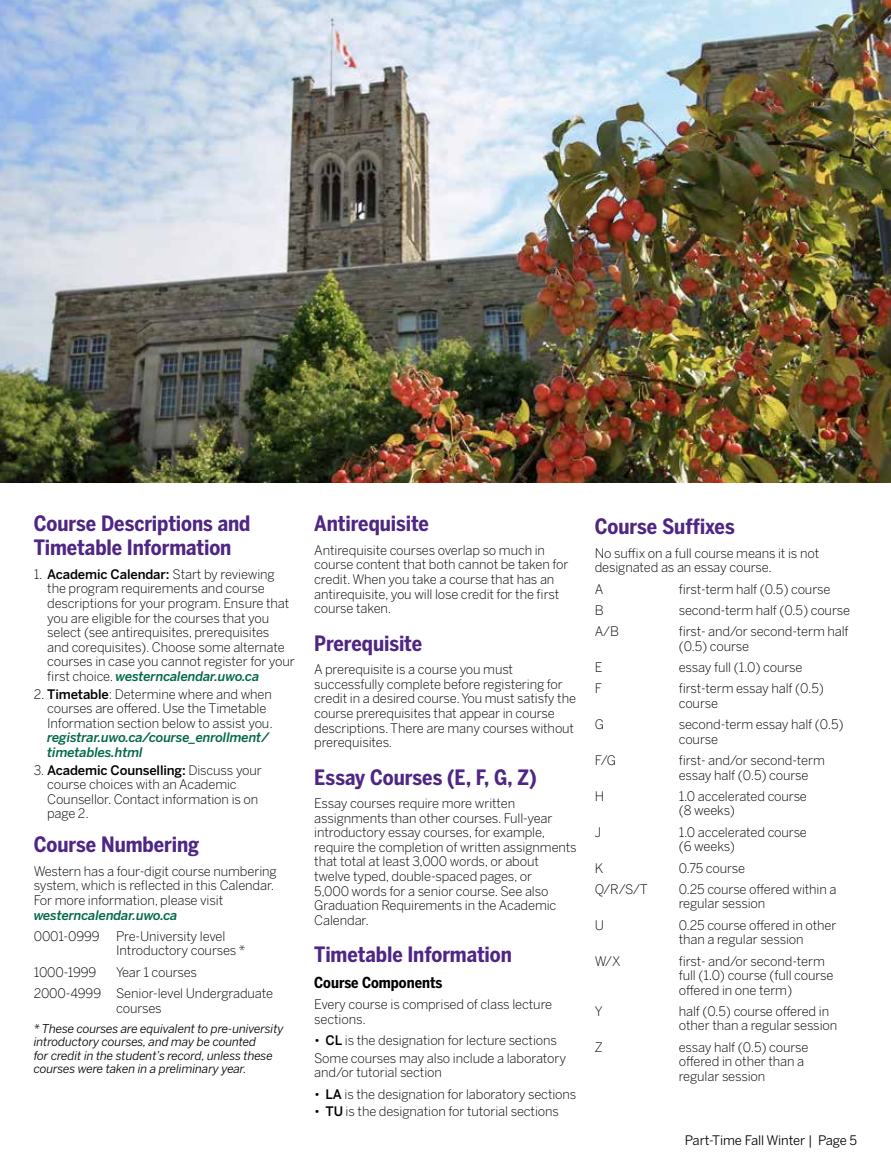
<style>
.page{position:relative;width:891px;height:1161px;background:#fff}
.page>*{position:absolute;margin:0;border:0;box-sizing:border-box;transform-origin:0 0}
.t1{font:700 21px/24px "Benton Sans Cond";letter-spacing:-.005em;color:#4f2683}
.t2{font:700 15px "Benton Sans Cond";color:#000}
.t3{font:300 13.05px/14.5px "Benton Sans";letter-spacing:-.01em;color:#000}
.t4{font:italic 500 13.05px/14.5px "Benton Sans";letter-spacing:-.01em;color:#006845}
.t5{font:13.05px "Benton Sans";letter-spacing:-.01em;color:#000}
.t6{font:italic 12px/13.5px "Benton Sans";letter-spacing:-.01em;color:#000}
.s1{font-weight:500}
.s2{font-weight:500;font-style:italic;color:#006845}
</style>
<div class="page">
<img style="left:0;top:0;width:891px;height:482px">
<h1 class="t1" style="left:34px;top:511px;width:218px">Course Descriptions and<br>Timetable Information</h1>
<p class="t3" style="left:47px;top:567px;width:249px;text-indent:-13px">1. <span class="s1">Academic Calendar:</span> Start by reviewing the program requirements and course descriptions for your program. Ensure that you are eligible for the courses that you select (see antirequisites, prerequisites<br>and corequisites). Choose some alternate courses in case you cannot register for your first choice. <span class="s2">westerncalendar.uwo.ca</span></p>
<p class="t3" style="left:47px;top:686px;width:227px;text-indent:-13px">2. <span class="s1">Timetable</span>: Determine where and when courses are offered. Use the Timetable<br>Information section below to assist you.</p>
<p class="t4" style="left:47px;top:730px;width:224px">registrar.uwo.ca/course_enrollment/ timetables.html</p>
<p class="t3" style="left:47px;top:762px;width:216px;text-indent:-13px">3. <span class="s1">Academic Counselling:</span> Discuss your course choices with an Academic<br>Counsellor. Contact information is on page 2.</p>
<h1 class="t1" style="left:34px;top:832px;width:167px">Course Numbering</h1>
<p class="t3" style="left:34px;top:864px;width:245px">Western has a four-digit course numbering system, which is reflected in this Calendar.<br>For more information, please visit</p>
<p class="t4" style="left:34px;top:907px;width:145px">westerncalendar.uwo.ca</p>
<p class="t3" style="left:34px;top:929px;width:67px">0001-0999</p>
<p class="t3" style="left:116px;top:929px;width:131px">Pre-University level<br>Introductory courses *</p>
<p class="t3" style="left:34px;top:965px;width:64px">1000-1999</p>
<p class="t3" style="left:34px;top:961px;width:241px;line-height:21.3px;text-align:center">Year 1 courses<br>2000-4999 Senior-level Undergraduate</p>
<p class="t3" style="left:116px;top:1000px;width:47px">courses</p>
<p class="t6" style="left:34px;top:1022px;width:251px">* These courses are equivalent to pre-university introductory courses, and may be counted<br>for credit in the student’s record, unless these courses were taken in a preliminary year.</p>
<h1 class="t1" style="left:314px;top:511px;width:116px">Antirequisite</h1>
<p class="t3" style="left:314px;top:543px;width:256px">Antirequisite courses overlap so much in course content that both cannot be taken for credit. When you take a course that has an antirequisite, you will lose credit for the first course taken.</p>
<h1 class="t1" style="left:314px;top:631px;width:109px">Prerequisite</h1>
<p class="t3" style="left:314px;top:662px;width:263px">A prerequisite is a course you must successfully complete before registering for credit in a desired course. You must satisfy the course prerequisites that appear in course descriptions. There are many courses without prerequisites.</p>
<h1 class="t1" style="left:314px;top:765px;width:224px">Essay Courses (E, F, G, Z)</h1>
<p class="t3" style="left:314px;top:796px;width:264px">Essay courses require more written assignments than other courses. Full-year introductory essay courses, for example, require the completion of written assignments that total at least 3,000 words, or about twelve typed, double-spaced pages, or<br>5,000 words for a senior course. See also Graduation Requirements in the Academic Calendar.</p>
<h1 class="t1" style="left:314px;top:942px;width:199px">Timetable Information</h1>
<p class="t2" style="left:314px;top:974px;width:130px">Course Components</p>
<p class="t3" style="left:314px;top:997px;width:239px">Every course is comprised of class lecture sections.</p>
<p class="t3" style="left:314px;top:1031px;width:254px;line-height:17.9px">• <span class="s1">CL</span> is the designation for lecture sections<br>Some courses may also include a laboratory</p>
<p class="t3" style="left:314px;top:1065px;width:129px">and/or tutorial section</p>
<p class="t3" style="left:314px;top:1086px;width:264px">• <span class="s1">LA</span> is the designation for laboratory sections</p>
<p class="t3" style="left:314px;top:1104px;width:246px">• <span class="s1">TU</span> is the designation for tutorial sections</p>
<h1 class="t1" style="left:595px;top:514px;width:142px">Course Suffixes</h1>
<p class="t3" style="left:595px;top:546px;width:226px">No suffix on a full course means it is not designated as an essay course.</p>
<p class="t3" style="left:595px;top:581px;width:10px">A</p>
<p class="t3" style="left:679px;top:581px;width:153px">first-term half (0.5) course</p>
<p class="t3" style="left:595px;top:603px;width:10px">B</p>
<p class="t3" style="left:679px;top:603px;width:173px">second-term half (0.5) course</p>
<p class="t3" style="left:595px;top:624px;width:26px">A/B</p>
<p class="t3" style="left:679px;top:624px;width:171px">first- and/or second-term half (0.5) course</p>
<p class="t3" style="left:595px;top:660px;width:9px">E</p>
<p class="t3" style="left:679px;top:660px;width:125px">essay full (1.0) course</p>
<p class="t3" style="left:595px;top:681px;width:9px">F</p>
<p class="t3" style="left:679px;top:681px;width:147px">first-term essay half (0.5) course</p>
<p class="t3" style="left:595px;top:717px;width:11px">G</p>
<p class="t3" style="left:679px;top:717px;width:166px">second-term essay half (0.5) course</p>
<p class="t3" style="left:595px;top:753px;width:23px">F/G</p>
<p class="t3" style="left:679px;top:753px;width:148px">first- and/or second-term essay half (0.5) course</p>
<p class="t3" style="left:595px;top:789px;width:11px">H</p>
<p class="t3" style="left:679px;top:789px;width:130px">1.0 accelerated course (8 weeks)</p>
<p class="t3" style="left:595px;top:825px;width:8px">J</p>
<p class="t3" style="left:679px;top:825px;width:130px">1.0 accelerated course (6 weeks)</p>
<p class="t3" style="left:595px;top:860px;width:10px">K</p>
<p class="t3" style="left:679px;top:860px;width:68px">0.75 course</p>
<p class="t3" style="left:595px;top:882px;width:55px">Q/R/S/T</p>
<p class="t3" style="left:679px;top:882px;width:159px">0.25 course offered within a regular session</p>
<p class="t3" style="left:595px;top:918px;width:11px">U</p>
<p class="t3" style="left:679px;top:918px;width:159px">0.25 course offered in other than a regular session</p>
<p class="t3" style="left:595px;top:953px;width:27px">W/X</p>
<p class="t3" style="left:679px;top:953px;width:156px">first- and/or second-term full (1.0) course (full course offered in one term)</p>
<p class="t3" style="left:595px;top:1004px;width:9px">Y</p>
<p class="t3" style="left:679px;top:1004px;width:160px">half (0.5) course offered in other than a regular session</p>
<p class="t3" style="left:595px;top:1040px;width:10px">Z</p>
<p class="t3" style="left:679px;top:1040px;width:131px">essay half (0.5) course offered in other than a regular session</p>
<p class="t5" style="left:685px;top:1132px;width:174px">Part-Time Fall Winter | Page 5</p>
</div>
